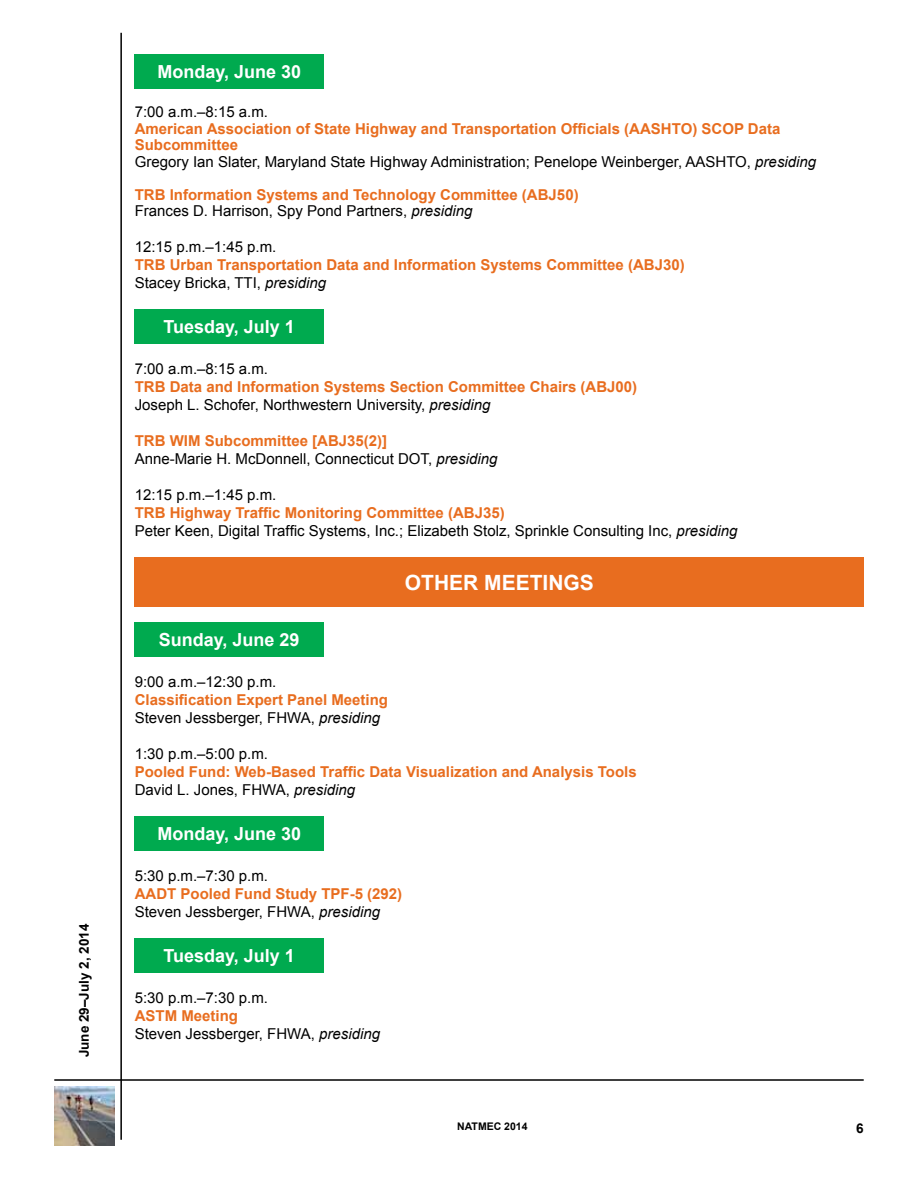
<style>
.page{position:relative;width:918px;height:1188px;background:#fff}
.page>*{position:absolute;margin:0;border:0;box-sizing:border-box;transform-origin:0 0}
.t1{font:700 21px "Arial";color:#fff}
.t2{font:700 18px "Arial";color:#fff}
.t3{font:700 15px/18px "Arial";color:#e86d1f}
.t4{font:15px/18px "Arial";color:#000}
.t5{font:700 13.5px "Arial";color:#000}
.t6{font:700 10.5px "Arial";color:#000}
.s1{font-weight:400;color:#000}
.s2{font-weight:400;font-style:italic;color:#000}
.s3{font-weight:700;color:#e86d1f}
.s4{font-style:italic}
</style>
<div class="page">
<hr style="left:120px;top:33px;width:2px;height:1107px;background:#000">
<hr style="left:54px;top:1079px;width:810px;height:2px;background:#000">
<img style="left:54px;top:1086px;width:61px;height:59px">
<div style="left:135px;top:54px;width:189px;height:35px;background:#00aa4f"></div>
<div style="left:135px;top:309px;width:189px;height:35px;background:#00aa4f"></div>
<div style="left:135px;top:557px;width:729px;height:50px;background:#e86d1f"></div>
<div style="left:135px;top:622px;width:189px;height:35px;background:#00aa4f"></div>
<div style="left:135px;top:816px;width:189px;height:35px;background:#00aa4f"></div>
<div style="left:135px;top:938px;width:189px;height:35px;background:#00aa4f"></div>
<p class="t5" style="left:75px;top:1057px;width:135px;rotate:-90deg">June 29–July 2, 2014</p>
<p class="t2" style="left:157px;top:60px;width:145px">Monday, June 30</p>
<p class="t4" style="left:135px;top:103px;width:135px">7:00 a.m.–8:15 a.m.</p>
<p class="t3" style="left:135px;top:121px;width:683px;line-height:16.5px">American Association of State Highway and Transportation Officials (AASHTO) SCOP Data<br>Subcommittee<br><span class="s1">Gregory Ian Slater, Maryland State Highway Administration; Penelope Weinberger, AASHTO,</span> <span class="s2">presiding</span></p>
<p class="t3" style="left:135px;top:187px;width:445px;line-height:16.5px">TRB Information Systems and Technology Committee (ABJ50)<br><span class="s1">Frances D. Harrison, Spy Pond Partners,</span> <span class="s2">presiding</span></p>
<p class="t4" style="left:135px;top:238px;width:143px">12:15 p.m.–1:45 p.m.</p>
<p class="t3" style="left:135px;top:257px;width:552px">TRB Urban Transportation Data and Information Systems Committee (ABJ30)<br><span class="s1">Stacey Bricka, TTI,</span> <span class="s2">presiding</span></p>
<p class="t2" style="left:164px;top:315px;width:133px">Tuesday, July 1</p>
<p class="t4" style="left:135px;top:360px;width:135px">7:00 a.m.–8:15 a.m.</p>
<p class="t3" style="left:135px;top:379px;width:504px">TRB Data and Information Systems Section Committee Chairs (ABJ00)<br><span class="s1">Joseph L. Schofer, Northwestern University,</span> <span class="s2">presiding</span></p>
<p class="t4" style="left:135px;top:432px;width:364px"><span class="s3">TRB WIM Subcommittee [ABJ35(2)]<br></span>Anne-Marie H. McDonnell, Connecticut DOT, <span class="s4">presiding</span></p>
<p class="t4" style="left:135px;top:486px;width:143px">12:15 p.m.–1:45 p.m.</p>
<p class="t4" style="left:135px;top:504px;width:604px"><span class="s3">TRB Highway Traffic Monitoring Committee (ABJ35)<br></span>Peter Keen, Digital Traffic Systems, Inc.; Elizabeth Stolz, Sprinkle Consulting Inc, <span class="s4">presiding</span></p>
<h1 class="t1" style="left:405px;top:569px;width:191px">OTHER MEETINGS</h1>
<p class="t2" style="left:159px;top:628px;width:142px">Sunday, June 29</p>
<p class="t4" style="left:135px;top:673px;width:143px">9:00 a.m.–12:30 p.m.</p>
<p class="t3" style="left:135px;top:691px;width:255px">Classification Expert Panel Meeting<br><span class="s1">Steven Jessberger, FHWA,</span> <span class="s2">presiding</span></p>
<p class="t4" style="left:135px;top:745px;width:135px">1:30 p.m.–5:00 p.m.</p>
<p class="t3" style="left:135px;top:763px;width:504px">Pooled Fund: Web-Based Traffic Data Visualization and Analysis Tools<br><span class="s1">David L. Jones, FHWA,</span> <span class="s2">presiding</span></p>
<p class="t2" style="left:157px;top:822px;width:145px">Monday, June 30</p>
<p class="t4" style="left:135px;top:867px;width:135px">5:30 p.m.–7:30 p.m.</p>
<p class="t3" style="left:135px;top:885px;width:269px">AADT Pooled Fund Study TPF-5 (292)<br><span class="s1">Steven Jessberger, FHWA,</span> <span class="s2">presiding</span></p>
<p class="t2" style="left:164px;top:944px;width:133px">Tuesday, July 1</p>
<p class="t4" style="left:135px;top:989px;width:135px">5:30 p.m.–7:30 p.m.</p>
<p class="t4" style="left:135px;top:1007px;width:247px"><span class="s3">ASTM Meeting<br></span>Steven Jessberger, FHWA, <span class="s4">presiding</span></p>
<p class="t6" style="left:457px;top:1120px;width:72px">NATMEC 2014</p>
<p class="t5" style="left:856px;top:1119px;width:9px">6</p>
</div>
